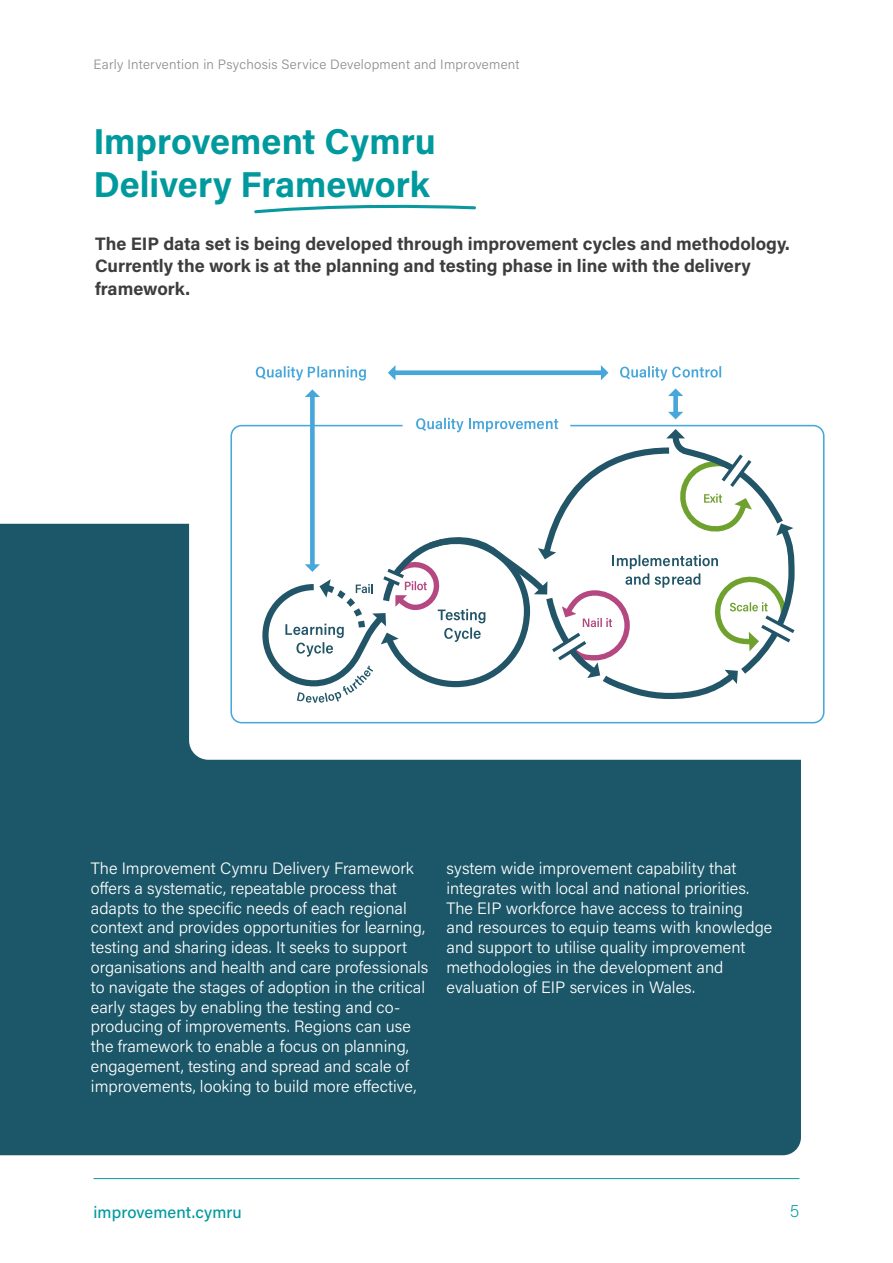
<style>
.page{position:relative;width:893px;height:1263px;background:#fff}
.page>*{position:absolute;margin:0;border:0;box-sizing:border-box;transform-origin:0 0}
.t1{font:700 36px/43.2px "Acumin Pro";color:#009a9e}
.t2{font:700 18px/22.5px "Acumin Pro";color:#3d3d3d}
.t3{font:200 18px "Acumin Pro";color:#009a9e}
.t4{font:300 16.5px/19.8px "Acumin Pro";color:#fff}
.t5{font:500 16.5px "Acumin Pro";letter-spacing:.005em;color:#009a9e}
.t6{font:300 13.5px "Acumin Pro";letter-spacing:.02em;color:#8e8e8d}
</style>
<div class="page">
<hr style="left:94px;top:1178px;width:705px;height:1px;background:#009a9e">
<div style="left:0;top:524px;width:801px;height:631px;background:#1b5768"></div>
<svg style="left:254px;top:205px;width:222px;height:8px"></svg>
<div style="left:189px;top:328px;width:635px;height:432px;background:#fff;border-radius:19px"></div>
<div style="left:230px;top:425px;width:594px;height:298px;border:2px solid #47a7db;border-radius:10px"></div>
<svg style="left:620px;top:366px;width:101px;height:15px"></svg>
<svg style="left:256px;top:366px;width:110px;height:15px"></svg>
<div style="left:673px;top:395px;width:5px;height:18px;background:#47a7db"></div>
<svg style="left:668px;top:388px;width:15px;height:8px"></svg>
<div style="left:310px;top:396px;width:5px;height:169px;background:#47a7db"></div>
<svg style="left:305px;top:389px;width:15px;height:8px"></svg>
<div style="left:394px;top:370px;width:208px;height:5px;background:#47a7db"></div>
<svg style="left:388px;top:365px;width:7px;height:15px"></svg>
<svg style="left:601px;top:365px;width:7px;height:15px"></svg>
<svg style="left:259px;top:412px;width:539px;height:291px"></svg>
<p class="t6" style="left:94px;top:55px;width:428px">Early Intervention in Psychosis Service Development and Improvement</p>
<h1 class="t1" style="left:94px;top:118px;width:344px">Improvement Cymru<br>Delivery Framework</h1>
<p class="t2" style="left:95px;top:232px;width:696px">The EIP data set is being developed through improvement cycles and methodology.<br>Currently the work is at the planning and testing phase in line with the delivery framework.</p>
<p class="t4" style="left:91px;top:858px;width:339px">The Improvement Cymru Delivery Framework offers a systematic, repeatable process that adapts to the specific needs of each regional context and provides opportunities for learning, testing and sharing ideas. It seeks to support organisations and health and care professionals to navigate the stages of adoption in the critical early stages by enabling the testing and co&shy;producing of improvements. Regions can use the framework to enable a focus on planning, engagement, testing and spread and scale of improvements, looking to build more effective,</p>
<p class="t4" style="left:446px;top:858px;width:327px">system wide improvement capability that integrates with local and national priorities.<br>The EIP workforce have access to training and resources to equip teams with knowledge and support to utilise quality improvement methodologies in the development and evaluation of EIP services in Wales.</p>
<p class="t5" style="left:94px;top:1201px;width:150px">improvement.cymru</p>
<p class="t3" style="left:790px;top:1198px;width:11px">5</p>
</div>
